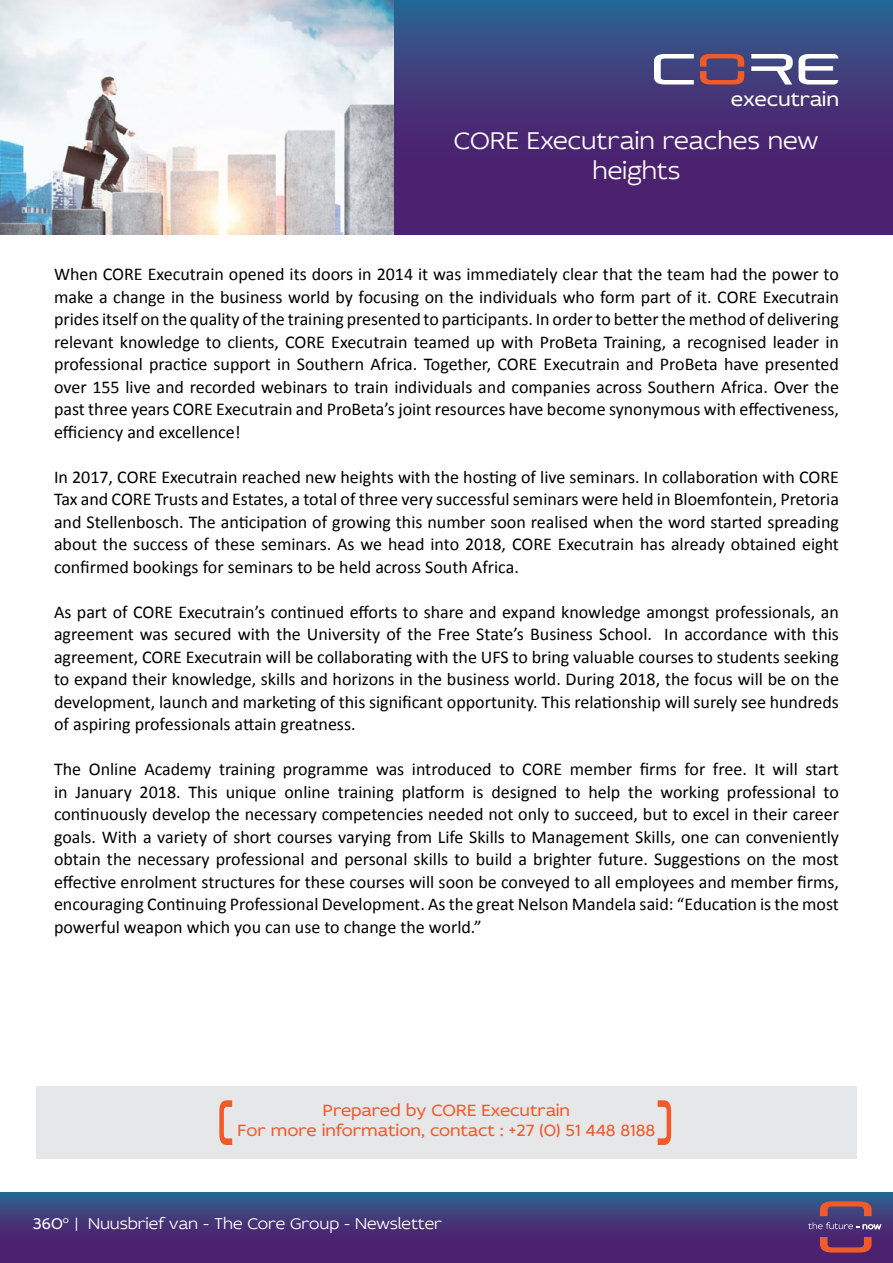
<style>
.page{position:relative;width:893px;height:1263px;background:#fff}
.page>*{position:absolute;margin:0;border:0;box-sizing:border-box;transform-origin:0 0}
.t1{font:300 25.5px/30px "Idealist Sans";letter-spacing:-.005em;color:#fff;text-align:center}
.t2{font:21px "Idealist Sans";letter-spacing:-.01em;color:#fff}
.t3{font:18px/22.5px "Calibri";color:#000;text-align:justify}
.t4{font:17.25px/20.9px "Idealist Sans";color:#f15a29;text-align:center}
.t5{font:300 16.5px "Idealist Sans";color:#fff}
.s1{font-weight:400}
</style>
<div class="page">
<svg style="left:393px;top:0;width:500px;height:235px;background:#423479"></svg>
<svg style="left:0;top:1193px;width:893px;height:70px;background:#423579"></svg>
<svg style="left:808px;top:1222px;width:73px;height:7px"></svg>
<svg style="left:820px;top:1201px;width:52px;height:15px"></svg>
<svg style="left:820px;top:1237px;width:52px;height:15px"></svg>
<svg style="left:654px;top:54px;width:40px;height:31px"></svg>
<svg style="left:700px;top:54px;width:44px;height:31px"></svg>
<svg style="left:751px;top:54px;width:87px;height:31px"></svg>
<div style="left:36px;top:1086px;width:821px;height:73px;background:#e6e7e8"></div>
<svg style="left:219px;top:1100px;width:13px;height:45px"></svg>
<svg style="left:658px;top:1100px;width:13px;height:45px"></svg>
<img style="left:0;top:0;width:393px;height:235px">
<p class="t2" style="left:731px;top:84px;width:110px">executrain</p>
<h1 class="t1" style="left:454px;top:124px;width:366px">CORE Executrain reaches new heights</h1>
<p class="t3" style="left:54px;top:263px;width:786px">When CORE Executrain opened its doors in 2014 it was immediately clear that the team had the power to make a change in the business world by focusing on the individuals who form part of it. CORE Executrain prides itself on the quality of the training presented to participants. In order to better the method of delivering relevant knowledge to clients, CORE Executrain teamed up with ProBeta Training, a recognised leader in professional practice support in Southern Africa. Together, CORE Executrain and ProBeta have presented over 155 live and recorded webinars to train individuals and companies across Southern Africa. Over the past three years CORE Executrain and ProBeta’s joint resources have become synonymous with effectiveness, efficiency and excellence!</p>
<p class="t3" style="left:54px;top:465px;width:786px">In 2017, CORE Executrain reached new heights with the hosting of live seminars. In collaboration with CORE Tax and CORE Trusts and Estates, a total of three very successful seminars were held in Bloemfontein, Pretoria and Stellenbosch. The anticipation of growing this number soon realised when the word started spreading about the success of these seminars. As we head into 2018, CORE Executrain has already obtained eight confirmed bookings for seminars to be held across South Africa.</p>
<p class="t3" style="left:54px;top:600px;width:786px">As part of CORE Executrain’s continued efforts to share and expand knowledge amongst professionals, an agreement was secured with the University of the Free State’s Business School. In accordance with this agreement, CORE Executrain will be collaborating with the UFS to bring valuable courses to students seeking to expand their knowledge, skills and horizons in the business world. During 2018, the focus will be on the development, launch and marketing of this significant opportunity. This relationship will surely see hundreds of aspiring professionals attain greatness.</p>
<p class="t3" style="left:54px;top:758px;width:786px">The Online Academy training programme was introduced to CORE member firms for free. It will start in January 2018. This unique online training platform is designed to help the working professional to continuously develop the necessary competencies needed not only to succeed, but to excel in their career goals. With a variety of short courses varying from Life Skills to Management Skills, one can conveniently obtain the necessary professional and personal skills to build a brighter future. Suggestions on the most effective enrolment structures for these courses will soon be conveyed to all employees and member firms, encouraging Continuing Professional Development. As the great Nelson Mandela said: “Education is the most powerful weapon which you can use to change the world.”</p>
<p class="t4" style="left:238px;top:1099px;width:419px">Prepared by CORE Executrain<br>For more information, contact : +27 (0) 51 448 8188</p>
<p class="t5" style="left:33px;top:1212px;width:411px"><span class="s1">360</span><sup>o</sup> | Nuusbrief van - The Core Group - Newsletter</p>
</div>
